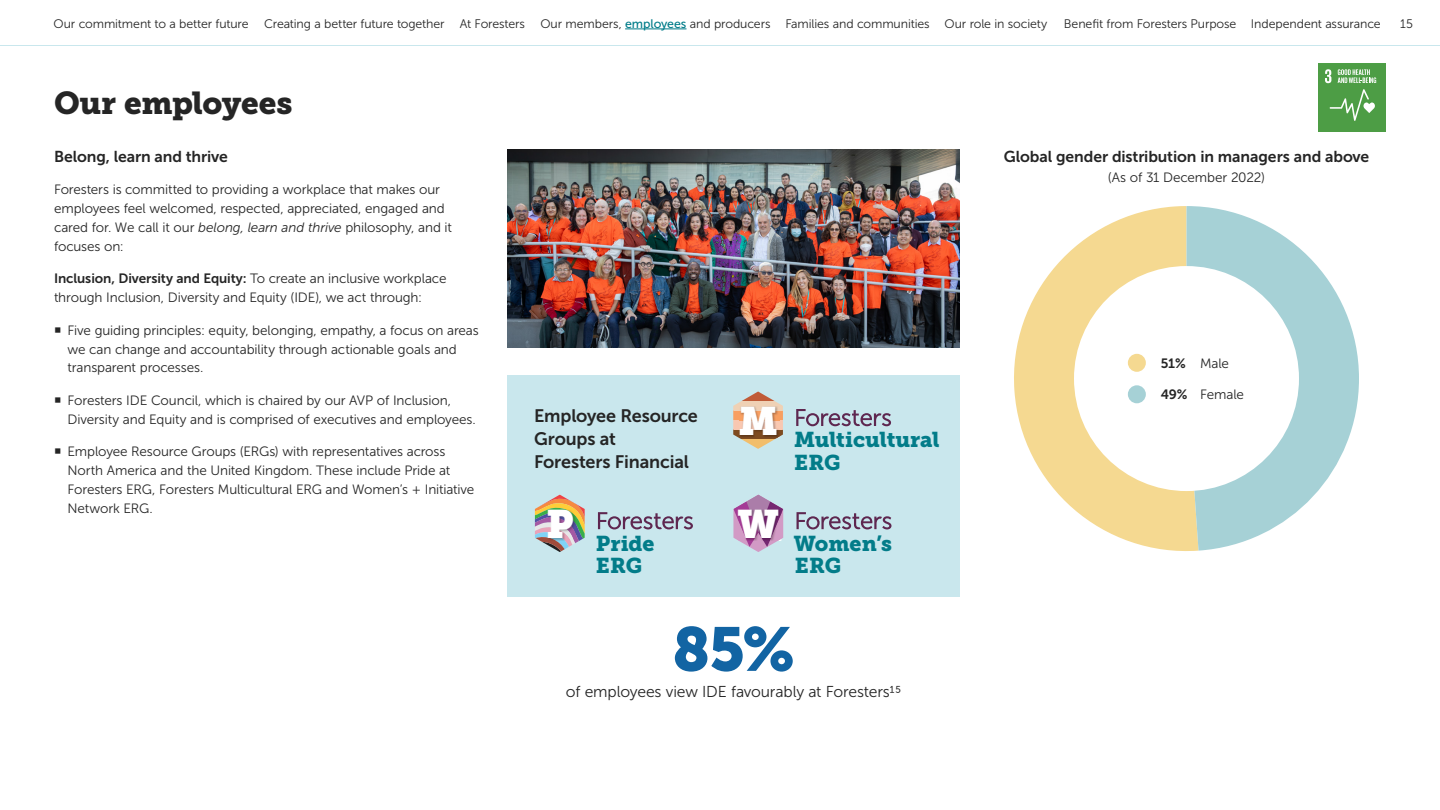
<style>
.page{position:relative;width:1440px;height:810px;background:#fff}
.page>*{position:absolute;margin:0;border:0;box-sizing:border-box;transform-origin:0 0}
.t1{font:61.5px "Museo Sans 900";color:#1264a3}
.t2{font:39.45px "Museo Slab";color:#fff}
.t3{font:39.38px "Museo Slab";color:#fff}
.t4{font:31.5px "Museo Slab 900";letter-spacing:-.01em;color:#252525}
.t5{font:21.38px/22.3px "Museo Slab 900";color:#027c89}
.t6{font:21.3px/22.3px "Museo Slab 900";letter-spacing:-.005em;color:#027c89}
.t7{font:18px/23.4px "Museo Sans 700";letter-spacing:-.01em;color:#252525}
.t8{font:15.75px "Museo Sans 700";letter-spacing:-.005em;color:#252525}
.t9{font:15.75px "Museo Sans 300";letter-spacing:-.01em;color:#252525}
.t10{font:13.5px/18.9px "Museo Sans 300";letter-spacing:-.01em;color:#252525}
.t11{font:13.5px "Museo Sans 700";letter-spacing:-.005em;color:#252525}
.t12{font:12.38px "Museo Sans 300";letter-spacing:-.01em;color:#252525}
.s1{font-family:"Museo Sans 500";color:#007c89}
.s2{font-style:italic}
.s3{font-family:"Museo Sans 300"}
.s4{font-family:"Museo Sans 700"}
</style>
<div class="page">
<hr style="left:625px;top:29px;width:62px;height:1px;background:#007c89">
<hr style="left:0;top:45px;width:1440px;height:1px;background:#c9e7ed">
<svg style="left:1014px;top:206px;width:173px;height:345px;fill:#f5d991"></svg>
<svg style="left:1187px;top:206px;width:172px;height:345px;fill:#a6d1d6"></svg>
<div style="left:1074px;top:266px;width:225px;height:225px;background:#fff;border-radius:50%"></div>
<div style="left:1128px;top:354px;width:18px;height:18px;background:#f5d991;border-radius:50%"></div>
<div style="left:1128px;top:385px;width:18px;height:18px;background:#a6d1d6;border-radius:50%"></div>
<div style="left:507px;top:375px;width:453px;height:222px;background:#c9e7ed"></div>
<svg style="left:796px;top:409px;width:95px;height:17px"></svg>
<svg style="left:741px;top:439px;width:34px;height:10px"></svg>
<svg style="left:733px;top:430px;width:50px;height:9px"></svg>
<div style="left:733px;top:420px;width:50px;height:10px;background:#f8c7b1"></div>
<div style="left:733px;top:411px;width:50px;height:9px;background:#f89f61"></div>
<div style="left:733px;top:401px;width:50px;height:10px;background:#efd1b5"></div>
<svg style="left:742px;top:392px;width:33px;height:9px"></svg>
<img style="left:739px;top:406px;width:40px;height:32px">
<svg style="left:598px;top:512px;width:95px;height:17px"></svg>
<svg style="left:535px;top:495px;width:50px;height:57px"></svg>
<svg style="left:797px;top:512px;width:95px;height:17px"></svg>
<svg style="left:733px;top:495px;width:50px;height:57px"></svg>
<img style="left:738px;top:509px;width:43px;height:32px">
<div style="left:1319px;top:64px;width:67px;height:67px;background:#4d9d45"></div>
<svg style="left:1325px;top:69px;width:6px;height:14px"></svg>
<svg style="left:1330px;top:89px;width:45px;height:32px"></svg>
<svg style="left:1338px;top:69px;width:38px;height:14px"></svg>
<img style="left:507px;top:150px;width:453px;height:198px">
<p class="t12" style="left:54px;top:17px;width:995px">Our commitment to a better future Creating a better future together At Foresters Our members, <span class="s1">employees</span> and producers Families and communities Our role in society</p>
<p class="t12" style="left:1064px;top:17px;width:318px">Benefit from Foresters Purpose Independent assurance</p>
<p class="t12" style="left:1400px;top:17px;width:14px">15</p>
<h3 class="t4" style="left:54px;top:84px;width:240px">Our employees</h3>
<p class="t8" style="left:54px;top:148px;width:175px">Belong, learn and thrive</p>
<p class="t10" style="left:54px;top:180px;width:400px">Foresters is committed to providing a workplace that makes our employees feel welcomed, respected, appreciated, engaged and cared for. We call it our <span class="s2">belong, learn and thrive</span> philosophy, and it focuses on:</p>
<p class="t11" style="left:54px;top:271px;width:394px">Inclusion, Diversity and Equity: <span class="s3">To create an inclusive workplace</span></p>
<p class="t10" style="left:54px;top:288px;width:370px">through Inclusion, Diversity and Equity (IDE), we act through:</p>
<p class="t10" style="left:68px;top:321px;width:413px;text-indent:-14px">○ Five guiding principles: equity, belonging, empathy, a focus on areas we can change and accountability through actionable goals and transparent processes.</p>
<p class="t10" style="left:68px;top:391px;width:410px;text-indent:-14px">○ Foresters IDE Council, which is chaired by our AVP of Inclusion,<br>Diversity and Equity and is comprised of executives and employees.</p>
<p class="t10" style="left:68px;top:442px;width:408px;text-indent:-14px">○ Employee Resource Groups (ERGs) with representatives across North America and the United Kingdom. These include Pride at Foresters ERG, Foresters Multicultural ERG and Women’s + Initiative Network ERG.</p>
<h3 class="t7" style="left:534px;top:404px;width:165px">Employee Resource<br>Groups at<br>Foresters Financial</h3>
<h3 class="t3" style="left:738px;top:398px;width:41px">M</h3>
<h3 class="t6" style="left:794px;top:429px;width:147px">Multicultural<br>ERG</h3>
<h2 class="t2" style="left:546px;top:501px;width:29px">P</h2>
<h3 class="t5" style="left:596px;top:532px;width:60px">Pride<br>ERG</h3>
<h2 class="t2" style="left:738px;top:501px;width:43px">W</h2>
<h3 class="t5" style="left:794px;top:532px;width:100px">Women’s<br>ERG</h3>
<h1 class="t1" style="left:672px;top:614px;width:124px">85%</h1>
<p class="t9" style="left:566px;top:683px;width:337px">of employees view IDE favourably at Foresters15</p>
<p class="t8" style="left:1004px;top:148px;width:367px">Global gender distribution in managers and above</p>
<p class="t10" style="left:1108px;top:168px;width:159px">(As of 31 December 2022)</p>
<p class="t10" style="left:1161px;top:354px;width:70px"><span class="s4">51%</span> Male</p>
<p class="t10" style="left:1161px;top:385px;width:85px"><span class="s4">49%</span> Female</p>
</div>
